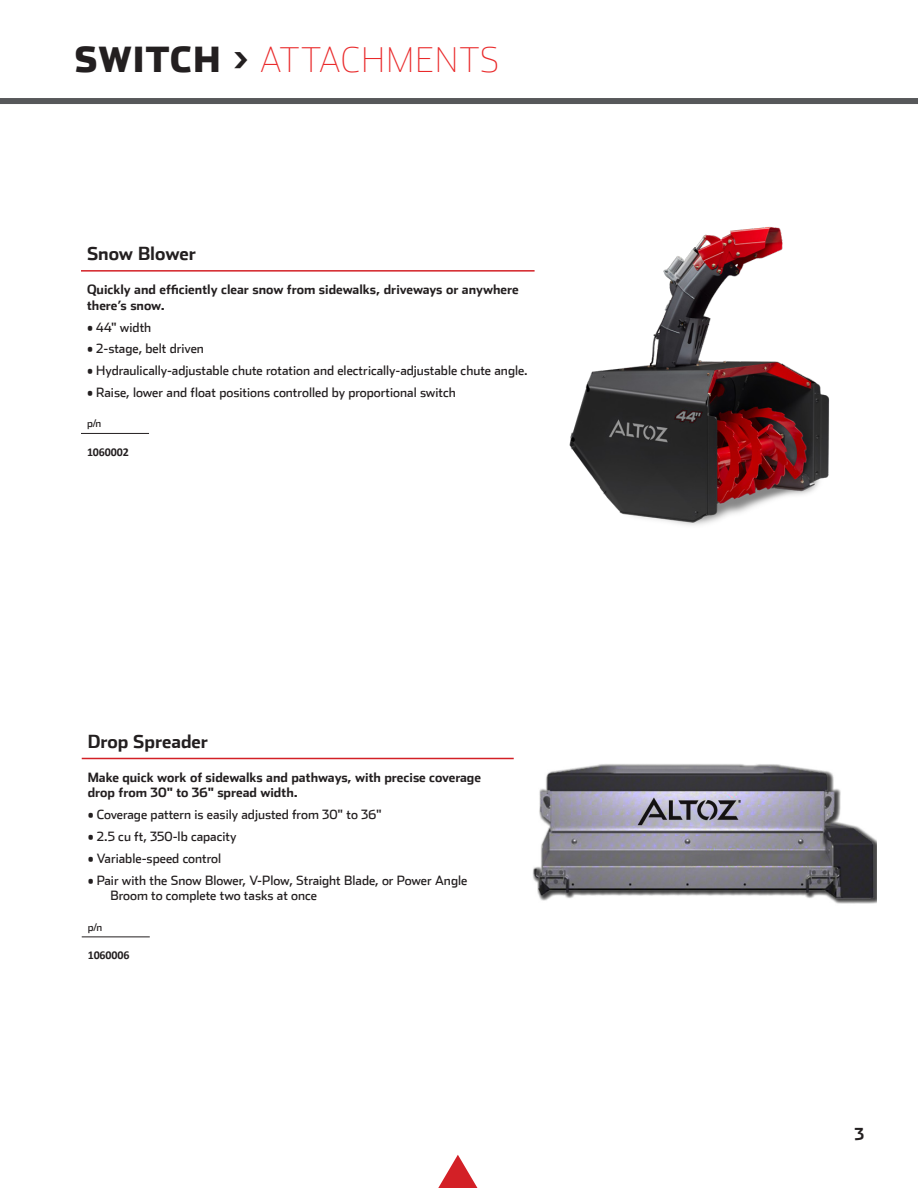
<style>
.page{position:relative;width:918px;height:1188px;background:#fff}
.page>*{position:absolute;margin:0;border:0;box-sizing:border-box;transform-origin:0 0}
.t1{font:100 34.5px "Stainless";letter-spacing:.04em;color:#e9292a}
.Copy_Header{font:700 18px "Stainless";color:#231f20}
.t2{font:700 16.5px "Stainless";color:#231f20}
.Copy_Description{font:12.75px "Stainless";color:#231f20}
.Copy_Description-2{font:700 12.75px/15.3px "Stainless";color:#231f20}
.Copy_Block{font:700 12px "Calibri";letter-spacing:-.01em;color:#231f20}
.Copy_Block-2{font:10.5px "Stainless";color:#231f20}
.s1{font-weight:900;color:#231f20}
</style>
<div class="page">
<svg style="left:438px;top:1155px;width:40px;height:33px"></svg>
<div style="left:0;top:98px;width:918px;height:6px;background:#57585a"></div>
<hr style="left:81px;top:270px;width:454px;height:2px;background:#d32026">
<hr style="left:81px;top:433px;width:68px;height:1px;background:#231f20">
<img style="left:569px;top:226px;width:261px;height:300px">
<hr style="left:82px;top:758px;width:432px;height:1px;background:#d32026">
<hr style="left:82px;top:937px;width:68px;height:1px;background:#231f20">
<img style="left:532px;top:764px;width:345px;height:140px">
<p class="t1" style="left:75px;top:40px;width:426px"><span class="s1">SWITCH &gt;</span> ATTACHMENTS</p>
<p class="Copy_Header" style="left:87px;top:242px;width:111px">Snow Blower</p>
<p class="Copy_Description-2" style="left:87px;top:282px;width:433px">Quickly and efficiently clear snow from sidewalks, driveways or anywhere there’s snow.</p>
<p class="Copy_Description" style="left:87px;top:319px;width:66px">• 44" width</p>
<p class="Copy_Description" style="left:87px;top:341px;width:119px">• 2-stage, belt driven</p>
<p class="Copy_Description" style="left:87px;top:363px;width:442px">• Hydraulically-adjustable chute rotation and electrically-adjustable chute angle.</p>
<p class="Copy_Description" style="left:87px;top:385px;width:370px">• Raise, lower and float positions controlled by proportional switch</p>
<p class="Copy_Block-2" style="left:87px;top:417px;width:16px">p/n</p>
<p class="Copy_Block" style="left:87px;top:443px;width:43px">1060002</p>
<p class="Copy_Header" style="left:88px;top:730px;width:122px">Drop Spreader</p>
<p class="Copy_Description-2" style="left:88px;top:770px;width:395px">Make quick work of sidewalks and pathways, with precise coverage drop from 30" to 36" spread width.</p>
<p class="Copy_Description" style="left:88px;top:807px;width:295px">• Coverage pattern is easily adjusted from 30" to 36"</p>
<p class="Copy_Description" style="left:88px;top:829px;width:150px">• 2.5 cu ft, 350-lb capacity</p>
<p class="Copy_Description" style="left:88px;top:851px;width:135px">• Variable-speed control</p>
<p class="Copy_Description" style="left:88px;top:872px;width:381px">• Pair with the Snow Blower, V-Plow, Straight Blade, or Power Angle</p>
<p class="Copy_Description" style="left:110px;top:888px;width:208px">Broom to complete two tasks at once</p>
<p class="Copy_Block-2" style="left:88px;top:921px;width:16px">p/n</p>
<p class="Copy_Block" style="left:88px;top:947px;width:43px">1060006</p>
<p class="t2" style="left:855px;top:1124px;width:11px">3</p>
</div>
